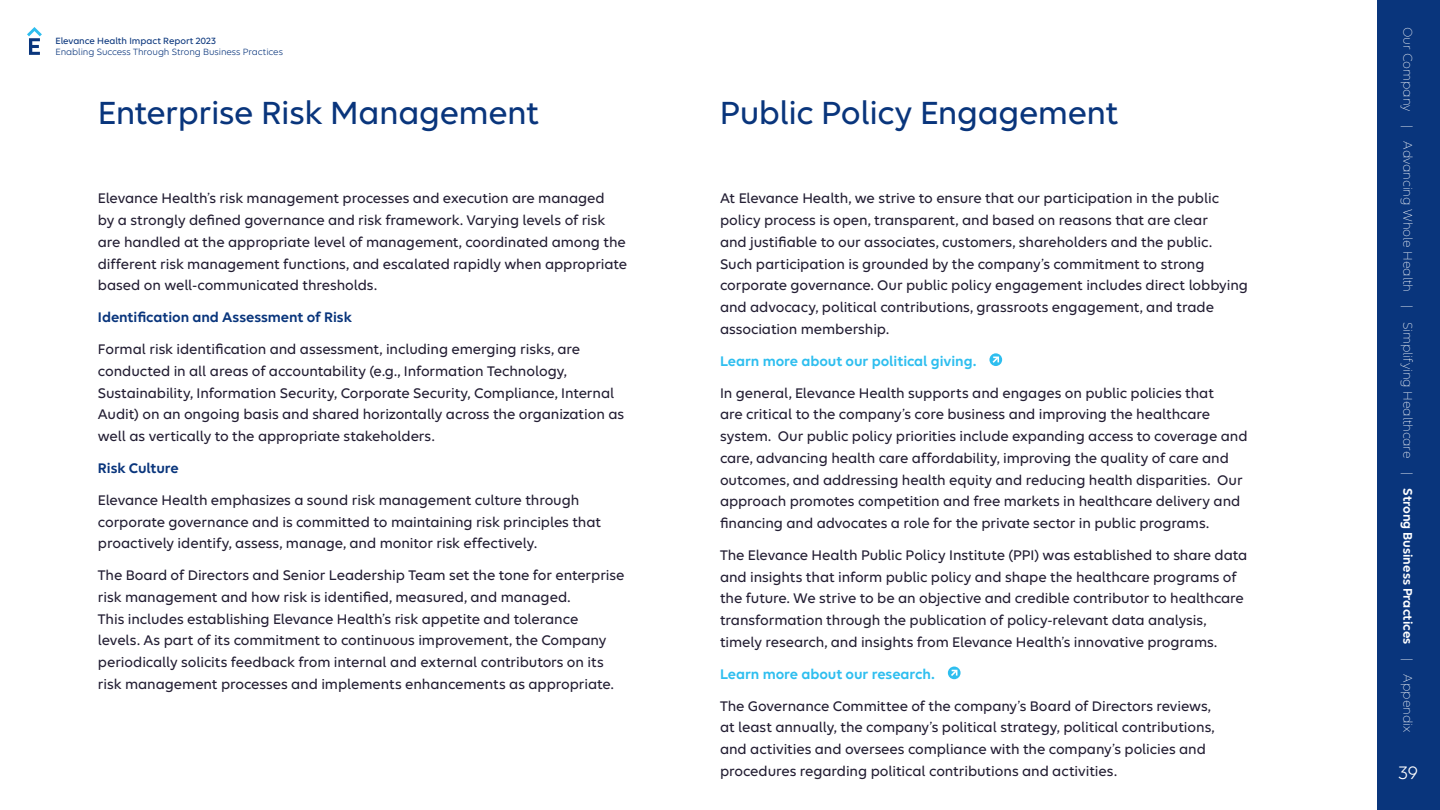
<style>
.page{position:relative;width:1440px;height:810px;background:#fff}
.page>*{position:absolute;margin:0;border:0;box-sizing:border-box;transform-origin:0 0}
.t1{font:500 34.5px "Elevance Sans";letter-spacing:-.01em;color:#09357c}
.t2{font:19.5px "Elevance Sans";color:#fff}
.t3{font:500 15px/21.8px "Elevance Sans";letter-spacing:-.005em;color:#231e33}
.t4{font:600 15px "Elevance Sans";letter-spacing:-.005em;color:#2ebeef}
.t5{font:600 15px "Elevance Sans";letter-spacing:-.005em;color:#09357c}
.t6{font:300 13.5px "Elevance Sans";letter-spacing:-.01em;color:#fff}
.t7{font:9.75px "Elevance Sans";letter-spacing:-.005em;color:#09357c}
.t8{font:500 9.75px "Elevance Sans";letter-spacing:-.005em;color:#09357c}
.s1{font-weight:600}
</style>
<div class="page">
<div style="left:1377px;top:0;width:63px;height:810px;background:#09357c"></div>
<svg style="left:27px;top:27px;width:15px;height:28px"></svg>
<svg style="left:948px;top:667px;width:13px;height:12px"></svg>
<svg style="left:951px;top:670px;width:7px;height:6px"></svg>
<svg style="left:989px;top:353px;width:13px;height:13px"></svg>
<svg style="left:993px;top:357px;width:6px;height:6px"></svg>
<p class="t8" style="left:56px;top:35px;width:162px">Elevance Health Impact Report 2023</p>
<p class="t7" style="left:56px;top:46px;width:229px">Enabling Success Through Strong Business Practices</p>
<h1 class="t1" style="left:98px;top:91px;width:443px">Enterprise Risk Management</h1>
<h1 class="t1" style="left:720px;top:91px;width:400px">Public Policy Engagement</h1>
<p class="t3" style="left:98px;top:187px;width:531px">Elevance Health’s risk management processes and execution are managed<br>by a strongly defined governance and risk framework. Varying levels of risk are handled at the appropriate level of management, coordinated among the different risk management functions, and escalated rapidly when appropriate based on well-communicated thresholds.</p>
<p class="t5" style="left:98px;top:308px;width:256px">Identification and Assessment of Risk</p>
<p class="t3" style="left:98px;top:338px;width:528px">Formal risk identification and assessment, including emerging risks, are conducted in all areas of accountability (e.g., Information Technology, Sustainability, Information Security, Corporate Security, Compliance, Internal Audit) on an ongoing basis and shared horizontally across the organization as well as vertically to the appropriate stakeholders.</p>
<p class="t5" style="left:98px;top:459px;width:82px">Risk Culture</p>
<p class="t3" style="left:98px;top:488px;width:505px">Elevance Health emphasizes a sound risk management culture through corporate governance and is committed to maintaining risk principles that proactively identify, assess, manage, and monitor risk effectively.</p>
<p class="t3" style="left:98px;top:564px;width:528px">The Board of Directors and Senior Leadership Team set the tone for enterprise risk management and how risk is identified, measured, and managed.<br>This includes establishing Elevance Health’s risk appetite and tolerance<br>levels. As part of its commitment to continuous improvement, the Company periodically solicits feedback from internal and external contributors on its risk management processes and implements enhancements as appropriate.</p>
<p class="t3" style="left:720px;top:187px;width:530px">At Elevance Health, we strive to ensure that our participation in the public policy process is open, transparent, and based on reasons that are clear<br>and justifiable to our associates, customers, shareholders and the public.<br>Such participation is grounded by the company’s commitment to strong corporate governance. Our public policy engagement includes direct lobbying and advocacy, political contributions, grassroots engagement, and trade association membership.</p>
<p class="t4" style="left:720px;top:352px;width:258px">Learn more about our political giving.</p>
<p class="t3" style="left:720px;top:381px;width:529px">In general, Elevance Health supports and engages on public policies that<br>are critical to the company’s core business and improving the healthcare system. Our public policy priorities include expanding access to coverage and care, advancing health care affordability, improving the quality of care and outcomes, and addressing health equity and reducing health disparities. Our approach promotes competition and free markets in healthcare delivery and financing and advocates a role for the private sector in public programs.</p>
<p class="t3" style="left:720px;top:543px;width:529px">The Elevance Health Public Policy Institute (PPI) was established to share data and insights that inform public policy and shape the healthcare programs of the future. We strive to be an objective and credible contributor to healthcare transformation through the publication of policy-relevant data analysis, timely research, and insights from Elevance Health’s innovative programs.</p>
<p class="t4" style="left:720px;top:665px;width:216px">Learn more about our research.</p>
<p class="t3" style="left:720px;top:694px;width:496px">The Governance Committee of the company’s Board of Directors reviews, at least annually, the company’s political strategy, political contributions, and activities and oversees compliance with the company’s policies and procedures regarding political contributions and activities.</p>
<p class="t6" style="left:1416px;top:27px;width:707px;rotate:90deg">Our Company | Advancing Whole Health | Simplifying Healthcare | <span class="s1">Strong Business Practices</span> | Appendix</p>
<h2 class="t2" style="left:1398px;top:761px;width:22px">39</h2>
</div>
